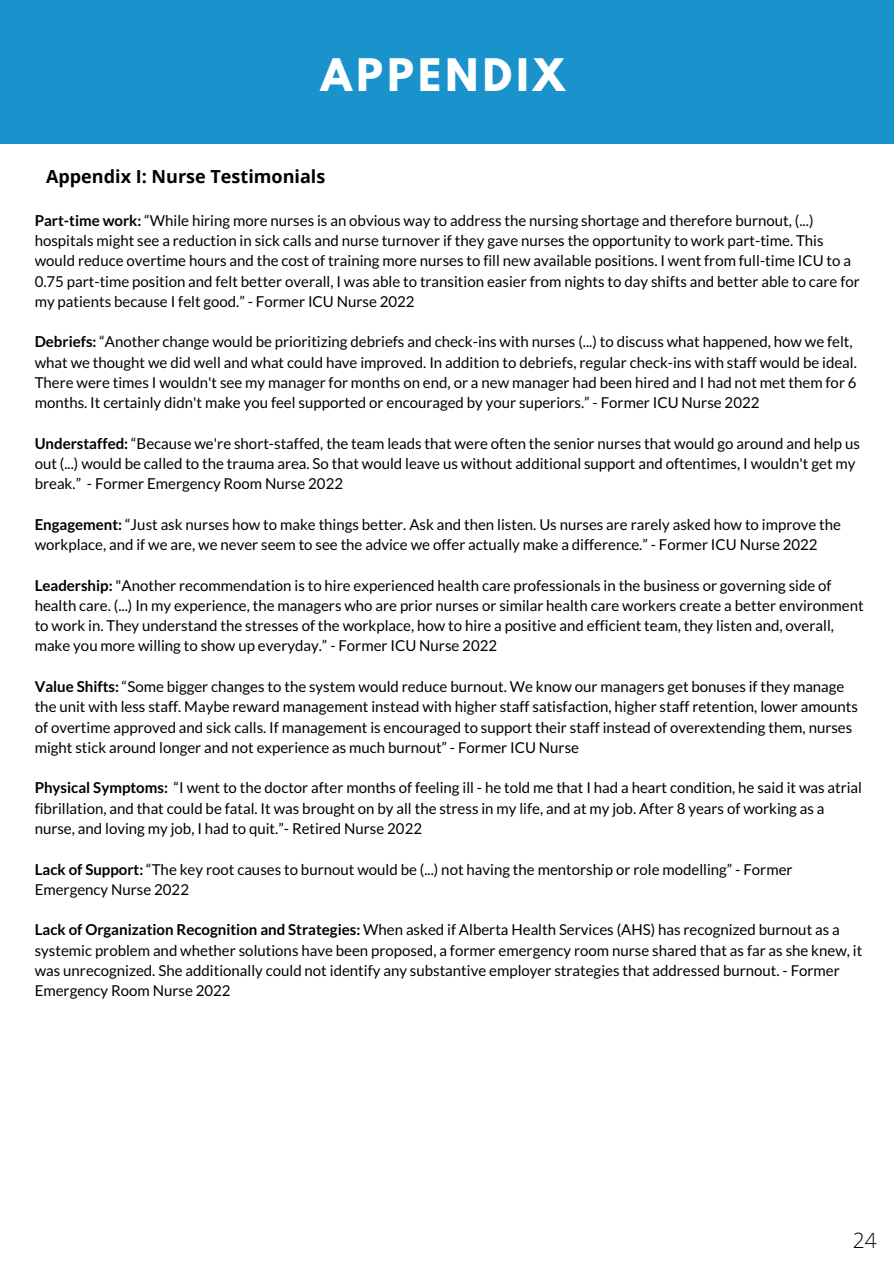
<style>
.page{position:relative;width:894px;height:1264px;background:#fff}
.page>*{position:absolute;margin:0;border:0;box-sizing:border-box;transform-origin:0 0}
.t1{font:700 39.75px "League Spartan";letter-spacing:.11em;color:#fff}
.t2{font:300 21px "Open Sans";color:#000}
.t3{font:700 18px "Open Sans";color:#000}
.t4{font:15px/20.2px "Lato";color:#000}
.s1{font-weight:700}
</style>
<div class="page">
<div style="left:0;top:0;width:893px;height:144px;background:#1a92cb"></div>
<h1 class="t1" style="left:321px;top:55px;width:245px">APPENDIX</h1>
<p class="t3" style="left:46px;top:164px;width:281px">Appendix I: Nurse Testimonials</p>
<p class="t4" style="left:35px;top:210px;width:826px"><span class="s1">Part-time work:</span> “While hiring more nurses is an obvious way to address the nursing shortage and therefore burnout, (...) hospitals might see a reduction in sick calls and nurse turnover if they gave nurses the opportunity to work part-time. This would reduce overtime hours and the cost of training more nurses to fill new available positions. I went from full-time ICU to a 0.75 part-time position and felt better overall, I was able to transition easier from nights to day shifts and better able to care for my patients because I felt good.” - Former ICU Nurse 2022</p>
<p class="t4" style="left:35px;top:331px;width:823px"><span class="s1">Debriefs:</span> “Another change would be prioritizing debriefs and check-ins with nurses (...) to discuss what happened, how we felt, what we thought we did well and what could have improved. In addition to debriefs, regular check-ins with staff would be ideal.<br>There were times I wouldn't see my manager for months on end, or a new manager had been hired and I had not met them for 6 months. It certainly didn't make you feel supported or encouraged by your superiors.” - Former ICU Nurse 2022</p>
<p class="t4" style="left:35px;top:433px;width:826px"><span class="s1">Understaffed:</span> “Because we're short-staffed, the team leads that were often the senior nurses that would go around and help us out (...) would be called to the trauma area. So that would leave us without additional support and oftentimes, I wouldn't get my break.” - Former Emergency Room Nurse 2022</p>
<p class="t4" style="left:35px;top:514px;width:807px"><span class="s1">Engagement:</span> “Just ask nurses how to make things better. Ask and then listen. Us nurses are rarely asked how to improve the workplace, and if we are, we never seem to see the advice we offer actually make a difference.” - Former ICU Nurse 2022</p>
<p class="t4" style="left:35px;top:574px;width:830px"><span class="s1">Leadership:</span> "Another recommendation is to hire experienced health care professionals in the business or governing side of health care. (...) In my experience, the managers who are prior nurses or similar health care workers create a better environment to work in. They understand the stresses of the workplace, how to hire a positive and efficient team, they listen and, overall, make you more willing to show up everyday.” - Former ICU Nurse 2022</p>
<p class="t4" style="left:35px;top:676px;width:824px"><span class="s1">Value Shifts:</span> “Some bigger changes to the system would reduce burnout. We know our managers get bonuses if they manage the unit with less staff. Maybe reward management instead with higher staff satisfaction, higher staff retention, lower amounts of overtime approved and sick calls. If management is encouraged to support their staff instead of overextending them, nurses might stick around longer and not experience as much burnout” - Former ICU Nurse</p>
<p class="t4" style="left:35px;top:777px;width:828px"><span class="s1">Physical Symptoms:</span> “I went to the doctor after months of feeling ill - he told me that I had a heart condition, he said it was atrial fibrillation, and that could be fatal. It was brought on by all the stress in my life, and at my job. After 8 years of working as a nurse, and loving my job, I had to quit.”- Retired Nurse 2022</p>
<p class="t4" style="left:35px;top:858px;width:759px"><span class="s1">Lack of Support:</span> “The key root causes to burnout would be (...) not having the mentorship or role modelling” - Former<br>Emergency Nurse 2022</p>
<p class="t4" style="left:35px;top:919px;width:829px"><span class="s1">Lack of Organization Recognition and Strategies:</span> When asked if Alberta Health Services (AHS) has recognized burnout as a systemic problem and whether solutions have been proposed, a former emergency room nurse shared that as far as she knew, it was unrecognized. She additionally could not identify any substantive employer strategies that addressed burnout. - Former Emergency Room Nurse 2022</p>
<h2 class="t2" style="left:852px;top:1225px;width:25px">24</h2>
</div>
